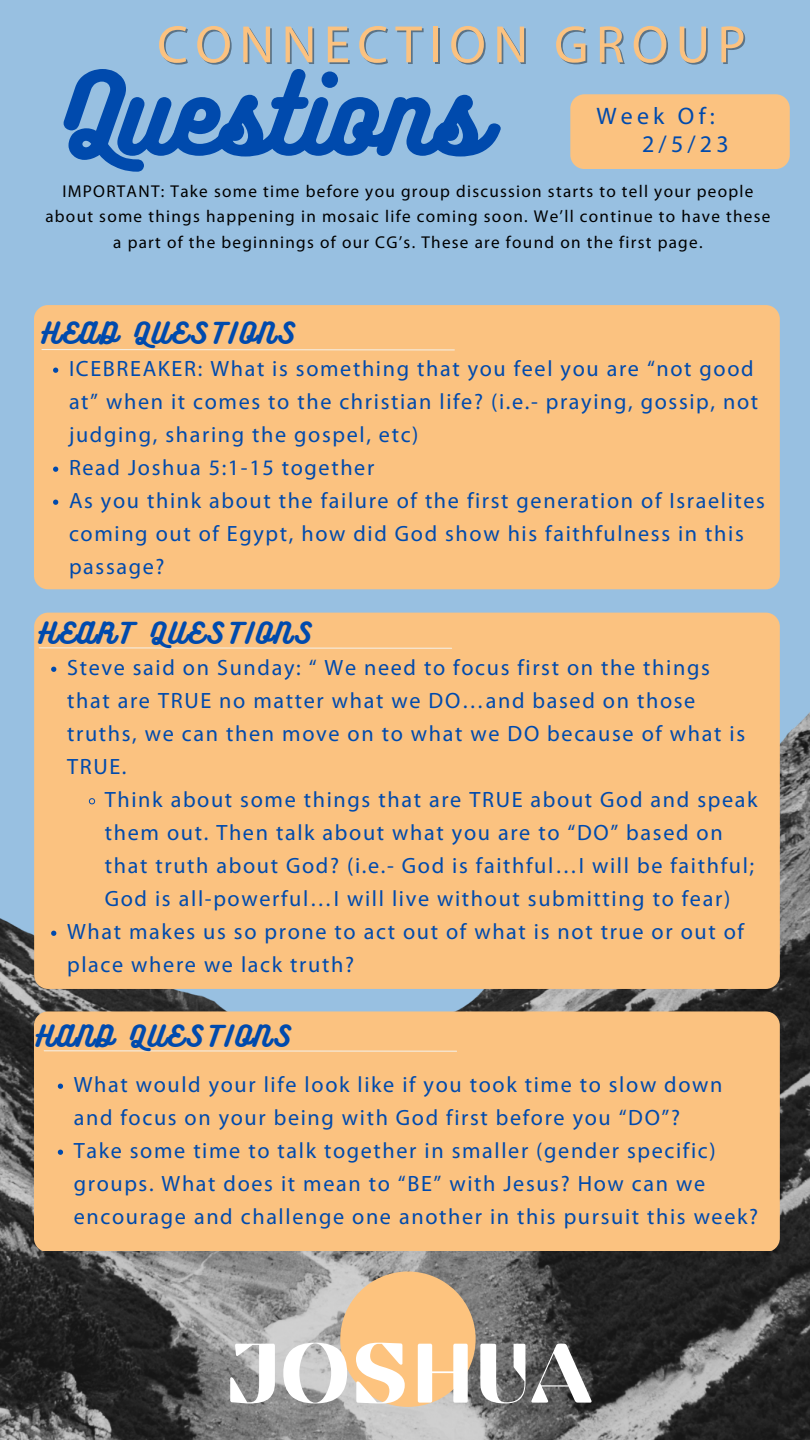
<style>
.page{position:relative;width:810px;height:1440px;background:#fff}
.page>*{position:absolute;margin:0;border:0;box-sizing:border-box;transform-origin:0 0}
.t1{font:100px "Bukhari Script";color:#004aad}
.t2{font:84.2px "Findel Display";color:#fff}
.t3{font:53px "Myriad Pro";letter-spacing:.14em;color:#fbc280}
.t4{font:26.2px "Bukhari Script";letter-spacing:.115em;color:#004aad}
.t5{font:23.9px "Myriad Pro";letter-spacing:.175em;color:#004aad}
.t6{font:22.2px/33px "Myriad Pro";letter-spacing:.075em;color:#004aad}
.t7{font:17.2px/25.5px "Myriad Pro";letter-spacing:.075em;color:#000;text-align:center}
</style>
<div class="page">
<img style="left:0;top:0;width:810px;height:1440px">
<div style="left:570px;top:94px;width:220px;height:75px;background:#fbc280;border-radius:14px"></div>
<div style="left:34px;top:305px;width:746px;height:284px;background:#fbc280;border-radius:14px"></div>
<svg style="left:41px;top:349px;width:414px;height:2px"></svg>
<div style="left:34px;top:613px;width:746px;height:376px;background:#fbc280;border-radius:14px"></div>
<svg style="left:38px;top:647px;width:414px;height:2px"></svg>
<svg style="left:51px;top:667px;width:5px;height:5px"></svg>
<svg style="left:88px;top:798px;width:8px;height:7px"></svg>
<svg style="left:51px;top:931px;width:5px;height:5px"></svg>
<div style="left:34px;top:1011px;width:746px;height:240px;background:#fbc280;border-radius:14px"></div>
<svg style="left:53px;top:368px;width:5px;height:5px"></svg>
<svg style="left:53px;top:467px;width:5px;height:5px"></svg>
<svg style="left:53px;top:500px;width:5px;height:5px"></svg>
<svg style="left:43px;top:1050px;width:414px;height:2px"></svg>
<svg style="left:58px;top:1084px;width:5px;height:5px"></svg>
<svg style="left:58px;top:1150px;width:5px;height:5px"></svg>
<div style="left:340px;top:1271px;width:136px;height:136px;background:#fdc37e;border-radius:50%"></div>
<h3 class="t3" style="left:157px;top:23px;width:590px">CONNECTION GROUP</h3>
<h1 class="t1" style="left:58px;top:49px;width:428px">Questions</h1>
<p class="t5" style="left:596px;top:106px;width:120px">Week Of:</p>
<p class="t5" style="left:642px;top:134px;width:88px">2/5/23</p>
<p class="t7" style="left:45px;top:180px;width:727px">IMPORTANT: Take some time before you group discussion starts to tell your people about some things happening in mosaic life coming soon. We’ll continue to have these a part of the beginnings of our CG’s. These are found on the first page.</p>
<p class="t4" style="left:42px;top:316px;width:255px">HEAD QUESTIONS</p>
<p class="t6" style="left:69px;top:354px;width:698px">ICEBREAKER: What is something that you feel you are “not good at” when it comes to the christian life? (i.e.- praying, gossip, not judging, sharing the gospel, etc)<br>Read Joshua 5:1-15 together<br>As you think about the failure of the first generation of Israelites coming out of Egypt, how did God show his faithfulness in this passage?</p>
<p class="t4" style="left:39px;top:616px;width:274px">HEART QUESTIONS</p>
<p class="t6" style="left:67px;top:653px;width:680px">Steve said on Sunday: “ We need to focus first on the things that are TRUE no matter what we DO…and based on those truths, we can then move on to what we DO because of what is TRUE.</p>
<p class="t6" style="left:105px;top:785px;width:654px">Think about some things that are TRUE about God and speak</p>
<p class="t6" style="left:105px;top:818px;width:619px">them out. Then talk about what you are to “DO” based on</p>
<p class="t6" style="left:105px;top:851px;width:651px">that truth about God? (i.e.- God is faithful…I will be faithful;</p>
<p class="t6" style="left:105px;top:884px;width:627px">God is all-powerful…I will live without submitting to fear)</p>
<p class="t6" style="left:67px;top:917px;width:678px">What makes us so prone to act out of what is not true or out of</p>
<p class="t6" style="left:67px;top:950px;width:288px">place where we lack truth?</p>
<p class="t4" style="left:36px;top:1019px;width:256px">HAND QUESTIONS</p>
<p class="t6" style="left:74px;top:1070px;width:686px">What would your life look like if you took time to slow down and focus on your being with God first before you “DO”?<br>Take some time to talk together in smaller (gender specific) groups. What does it mean to “BE” with Jesus? How can we encourage and challenge one another in this pursuit this week?</p>
<h2 class="t2" style="left:223px;top:1324px;width:370px">JOSHUA</h2>
</div>
